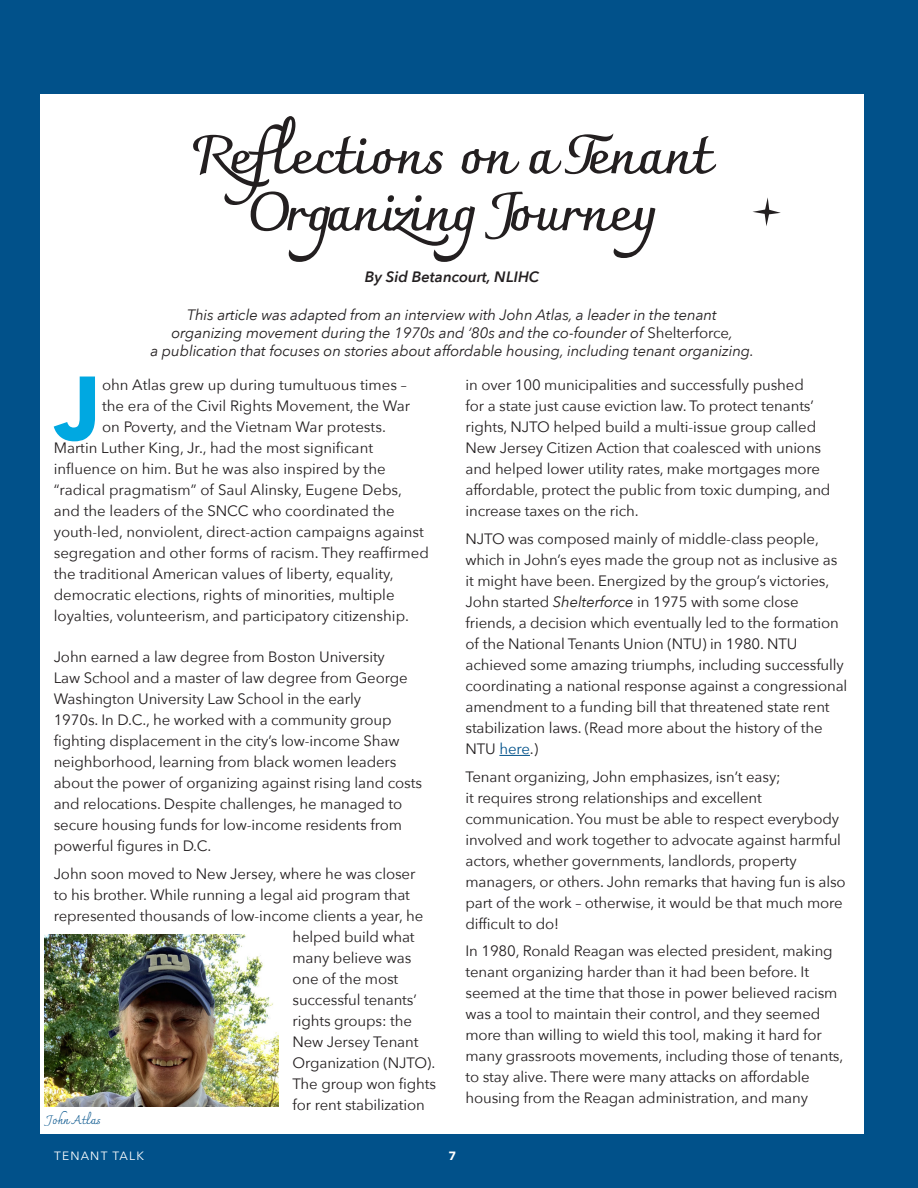
<style>
.page{position:relative;width:918px;height:1188px;background:#01518a}
.page>*{position:absolute;margin:0;border:0;box-sizing:border-box;transform-origin:0 0}
.Dropcap-Normal_-_black{font:700 89.25px "Avenir Next";color:#00a8e1}
.Heading_1_-_black{font:700 54px/57px "Charmonman";color:#231f20;text-align:center}
.Normal_-_black{font:15px/21px "Avenir Next";letter-spacing:-.01em;color:#231f20}
.Dropcap-Normal_-_black-2{font:15px "Avenir Next";color:#231f20}
.Italics{font:italic 15px/18px "Avenir Next";letter-spacing:-.01em;color:#231f20;text-align:center}
.Authors_-_black{font:italic 600 15px "Avenir Next";color:#231f20}
.t1{font:12px "Avenir Next";letter-spacing:.1em;color:#fff}
.By_Line{font:12px "Charmonman";color:#01518a}
.t2{font:900 12px "Avenir";color:#fff}
.s1{color:#fff}
.s2{font-style:normal}
.s3{font-style:italic}
.s4{color:#01518a}
</style>
<div class="page">
<div style="left:40px;top:94px;width:824px;height:1040px;background:#fff"></div>
<svg style="left:752px;top:197px;width:29px;height:29px"></svg>
<hr style="left:499px;top:755px;width:31px;height:1px;background:#01518a">
<img style="left:44px;top:935px;width:235px;height:172px">
<p class="Heading_1_-_black" style="left:194px;top:126px;width:518px">Reflections on a Tenant<br><span class="s1">O</span>rganizing Journey</p>
<p class="Authors_-_black" style="left:365px;top:264px;width:176px">By Sid Betancourt, NLIHC</p>
<p class="Italics" style="left:150px;top:305px;width:605px">This article was adapted from an interview with John Atlas, a leader in the tenant organizing movement during the 1970s and ‘80s and the co-founder of <span class="s2">Shelterforce</span>,<br>a publication that focuses on stories about affordable housing, including tenant organizing.</p>
<p class="Dropcap-Normal_-_black" style="left:54px;top:331px;width:49px">J</p>
<p class="Dropcap-Normal_-_black-2" style="left:102px;top:372px;width:306px">ohn Atlas grew up during tumultuous times –</p>
<p class="Dropcap-Normal_-_black-2" style="left:102px;top:393px;width:310px">the era of the Civil Rights Movement, the War</p>
<p class="Dropcap-Normal_-_black-2" style="left:102px;top:414px;width:285px">on Poverty, and the Vietnam War protests.</p>
<p class="Dropcap-Normal_-_black-2" style="left:54px;top:435px;width:321px">Martin Luther King, Jr., had the most significant</p>
<p class="Dropcap-Normal_-_black-2" style="left:54px;top:456px;width:333px">influence on him. But he was also inspired by the</p>
<p class="Dropcap-Normal_-_black-2" style="left:54px;top:477px;width:350px">“radical pragmatism” of Saul Alinsky, Eugene Debs,</p>
<p class="Dropcap-Normal_-_black-2" style="left:54px;top:498px;width:343px">and the leaders of the SNCC who coordinated the</p>
<p class="Dropcap-Normal_-_black-2" style="left:54px;top:519px;width:372px">youth-led, nonviolent, direct-action campaigns against</p>
<p class="Dropcap-Normal_-_black-2" style="left:54px;top:540px;width:377px">segregation and other forms of racism. They reaffirmed</p>
<p class="Dropcap-Normal_-_black-2" style="left:54px;top:561px;width:342px">the traditional American values of liberty, equality,</p>
<p class="Dropcap-Normal_-_black-2" style="left:54px;top:582px;width:342px">democratic elections, rights of minorities, multiple</p>
<p class="Dropcap-Normal_-_black-2" style="left:54px;top:603px;width:357px">loyalties, volunteerism, and participatory citizenship.</p>
<p class="Normal_-_black" style="left:54px;top:646px;width:370px">John earned a law degree from Boston University<br>Law School and a master of law degree from George Washington University Law School in the early<br>1970s. In D.C., he worked with a community group fighting displacement in the city’s low-income Shaw neighborhood, learning from black women leaders about the power of organizing against rising land costs and relocations. Despite challenges, he managed to secure housing funds for low-income residents from powerful figures in D.C.</p>
<p class="Normal_-_black" style="left:54px;top:863px;width:363px">John soon moved to New Jersey, where he was closer</p>
<p class="Normal_-_black" style="left:54px;top:884px;width:358px">to his brother. While running a legal aid program that</p>
<p class="Normal_-_black" style="left:54px;top:905px;width:371px">represented thousands of low-income clients a year, he</p>
<p class="Normal_-_black" style="left:292px;top:926px;width:124px">helped build what</p>
<p class="Normal_-_black" style="left:292px;top:947px;width:120px">many believe was</p>
<p class="Normal_-_black" style="left:292px;top:968px;width:107px">one of the most</p>
<p class="Normal_-_black" style="left:292px;top:989px;width:126px">successful tenants’</p>
<p class="Normal_-_black" style="left:292px;top:1010px;width:121px">rights groups: the</p>
<p class="Normal_-_black" style="left:292px;top:1031px;width:128px">New Jersey Tenant</p>
<p class="Normal_-_black" style="left:292px;top:1052px;width:144px">Organization (NJTO).</p>
<p class="Normal_-_black" style="left:292px;top:1073px;width:145px">The group won fights</p>
<p class="Normal_-_black" style="left:292px;top:1094px;width:134px">for rent stabilization</p>
<p class="By_Line" style="left:46px;top:1112px;width:56px">John Atlas</p>
<p class="t1" style="left:54px;top:1145px;width:92px">TENANT TALK</p>
<p class="t2" style="left:449px;top:1145px;width:9px">7</p>
<p class="Normal_-_black" style="left:465px;top:374px;width:367px">in over 100 municipalities and successfully pushed<br>for a state just cause eviction law. To protect tenants’ rights, NJTO helped build a multi-issue group called New Jersey Citizen Action that coalesced with unions and helped lower utility rates, make mortgages more affordable, protect the public from toxic dumping, and increase taxes on the rich.</p>
<p class="Normal_-_black" style="left:465px;top:528px;width:383px">NJTO was composed mainly of middle-class people, which in John’s eyes made the group not as inclusive as it might have been. Energized by the group’s victories, John started <span class="s3">Shelterforce</span> in 1975 with some close friends, a decision which eventually led to the formation of the National Tenants Union (NTU) in 1980. NTU achieved some amazing triumphs, including successfully coordinating a national response against a congressional amendment to a funding bill that threatened state rent stabilization laws. (Read more about the history of the NTU <span class="s4">here</span>.)</p>
<p class="Normal_-_black" style="left:465px;top:765px;width:382px">Tenant organizing, John emphasizes, isn’t easy;<br>it requires strong relationships and excellent communication. You must be able to respect everybody involved and work together to advocate against harmful actors, whether governments, landlords, property managers, or others. John remarks that having fun is also part of the work – otherwise, it would be that much more difficult to do!</p>
<p class="Normal_-_black" style="left:465px;top:940px;width:379px">In 1980, Ronald Reagan was elected president, making tenant organizing harder than it had been before. It seemed at the time that those in power believed racism was a tool to maintain their control, and they seemed more than willing to wield this tool, making it hard for many grassroots movements, including those of tenants, to stay alive. There were many attacks on affordable housing from the Reagan administration, and many</p>
</div>
